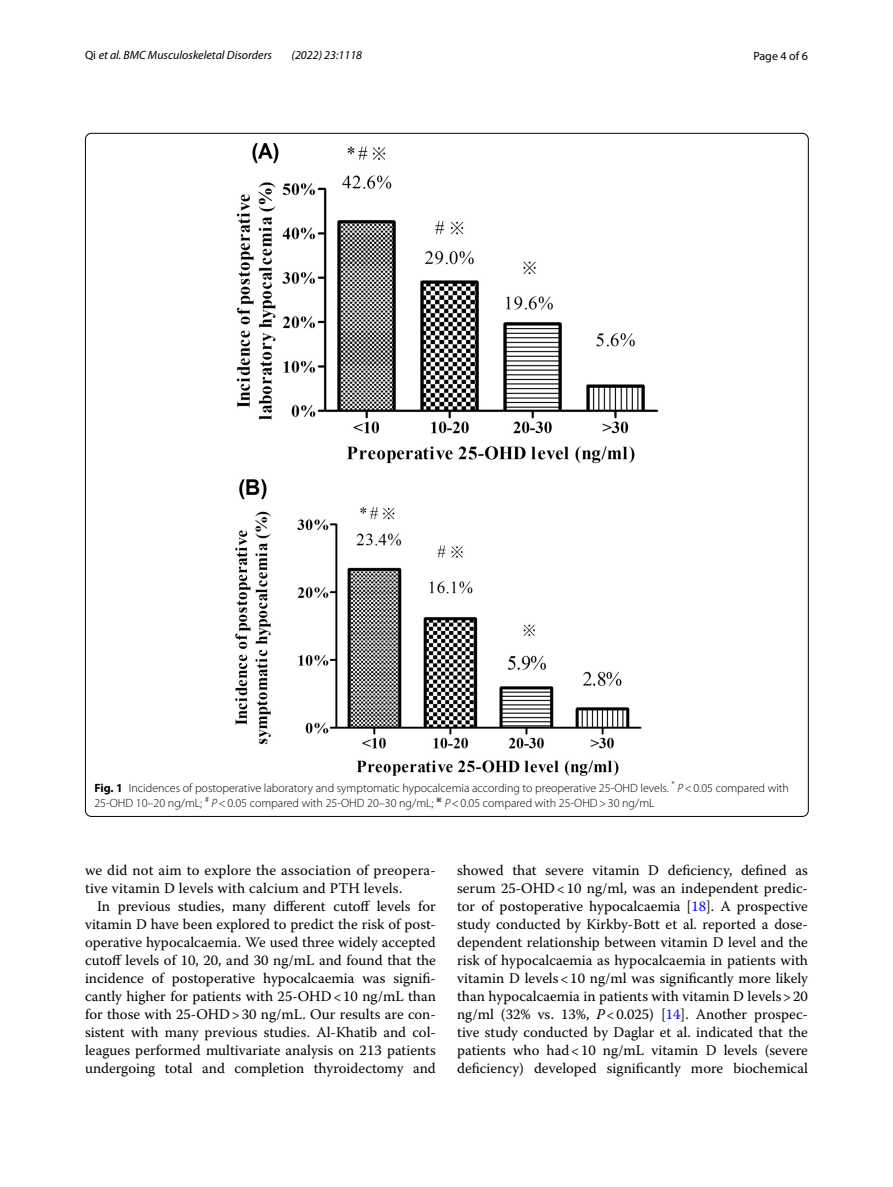
<style>
.page{position:relative;width:893px;height:1187px;background:#fff}
.page>*{position:absolute;margin:0;border:0;box-sizing:border-box;transform-origin:0 0}
.t1{font:14.7px/18px "Warnock Pro";letter-spacing:.005em;color:#000;text-align:justify}
.t2{font:300 12px/15px "Myriad Pro";color:#000}
.t3{font:italic 12px "Myriad Pro";color:#000}
.t4{font:12px "Myriad Pro";color:#000}
.s1{font-style:normal}
.s2{font-weight:700}
.s3{font-style:italic}
.s4{color:#00f}
</style>
<div class="page">
<img style="left:235px;top:143px;width:424px;height:633px">
<p class="t3" style="left:85px;top:48px;width:188px"><span class="s1">Qi</span> et al. BMC Musculoskeletal Disorders</p>
<p class="t3" style="left:292px;top:48px;width:72px">(2022) 23:1118</p>
<p class="t4" style="left:753px;top:48px;width:56px">Page 4 of 6</p>
<p class="t2" style="left:94px;top:780px;width:696px"><span class="s2">Fig. 1</span> Incidences of postoperative laboratory and symptomatic hypocalcemia according to preoperative 25-OHD levels. <sup>*</sup> <span class="s3">P</span>&lt;0.05 compared with<br>25-OHD 10–20 ng/mL; <sup>#</sup> <span class="s3">P</span>&lt;0.05 compared with 25-OHD 20–30 ng/mL; <sup>※</sup> <span class="s3">P</span>&lt;0.05 compared with 25-OHD&gt;30 ng/mL</p>
<p class="t1" style="left:85px;top:860px;width:352px">we did not aim to explore the association of preopera&shy;tive vitamin D levels with calcium and PTH levels.</p>
<p class="t1" style="left:85px;top:896px;width:352px;text-indent:12px">In previous studies, many different cutoff levels for vitamin D have been explored to predict the risk of post&shy;operative hypocalcaemia. We used three widely accepted cutoff levels of 10, 20, and 30 ng/mL and found that the incidence of postoperative hypocalcaemia was signifi&shy;cantly higher for patients with 25-OHD&lt;10 ng/mL than for those with 25-OHD&gt;30 ng/mL. Our results are con&shy;sistent with many previous studies. Al-Khatib and col&shy;leagues performed multivariate analysis on 213 patients undergoing total and completion thyroidectomy and</p>
<p class="t1" style="left:457px;top:860px;width:352px">showed that severe vitamin D deficiency, defined as serum 25-OHD&lt;10 ng/ml, was an independent predic&shy;tor of postoperative hypocalcaemia [<span class="s4">18</span>]. A prospective study conducted by Kirkby-Bott et al. reported a dose&shy;dependent relationship between vitamin D level and the risk of hypocalcaemia as hypocalcaemia in patients with vitamin D levels&lt;10 ng/ml was significantly more likely than hypocalcaemia in patients with vitamin D levels&gt;20 ng/ml (32% vs. 13%, <span class="s3">P</span>&lt;0.025) [<span class="s4">14</span>]. Another prospec&shy;tive study conducted by Daglar et al. indicated that the patients who had&lt;10 ng/mL vitamin D levels (severe deficiency) developed significantly more biochemical</p>
</div>
